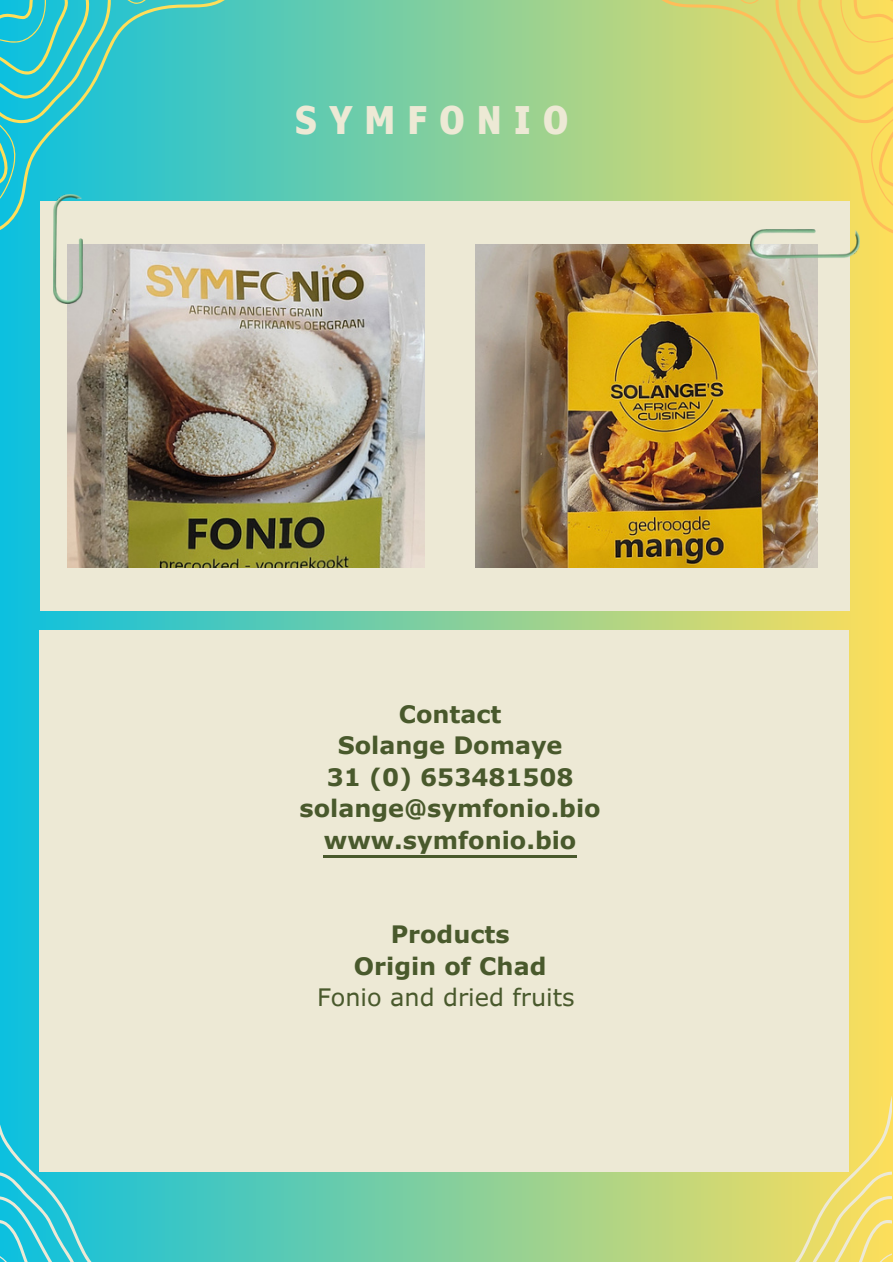
<style>
.page{position:relative;width:893px;height:1264px;background:#fff}
.page>*{position:absolute;margin:0;border:0;box-sizing:border-box;transform-origin:0 0}
.t1{font:700 condensed 37.95px "Verdana Pro";letter-spacing:.335em;color:#ede9d5}
.t2{font:700 24px/31.5px "Verdana Pro";color:#49592c;text-align:center}
.t3{font:24px "Verdana Pro";color:#49592c}
</style>
<div class="page">
<div style="left:0;top:0;width:892px;height:1261px;background:linear-gradient(to right,#18c2de,#fade61)"></div>
<div style="left:40px;top:201px;width:809px;height:409px;background:#ede9d5"></div>
<img style="left:68px;top:244px;width:356px;height:324px">
<img style="left:476px;top:244px;width:341px;height:324px">
<svg style="left:639px;top:0;width:253px;height:238px;background:#deda78"></svg>
<svg style="left:0;top:1056px;width:218px;height:206px;background:#30c5d1"></svg>
<svg style="left:668px;top:1056px;width:224px;height:206px;background:#e3db6f"></svg>
<div style="left:40px;top:630px;width:809px;height:541px;background:#ede9d5"></div>
<img style="left:750px;top:229px;width:109px;height:30px">
<img style="left:53px;top:238px;width:29px;height:65px">
<svg style="left:0;top:0;width:247px;height:238px;background:#4fc9c8"></svg>
<hr style="left:324px;top:855px;width:253px;height:2px;background:#49592c">
<p class="t1" style="left:295px;top:96px;width:274px">SYMFONIO</p>
<p class="t2" style="left:399px;top:697px;width:104px">Contact</p>
<p class="t2" style="left:338px;top:729px;width:226px">Solange Domaye</p>
<p class="t2" style="left:299px;top:760px;width:302px">31 (0) 653481508 solange@symfonio.bio www.symfonio.bio</p>
<p class="t2" style="left:390px;top:917px;width:120px">Products</p>
<p class="t2" style="left:354px;top:949px;width:194px">Origin of Chad</p>
<p class="t3" style="left:317px;top:982px;width:259px">Fonio and dried fruits</p>
</div>
